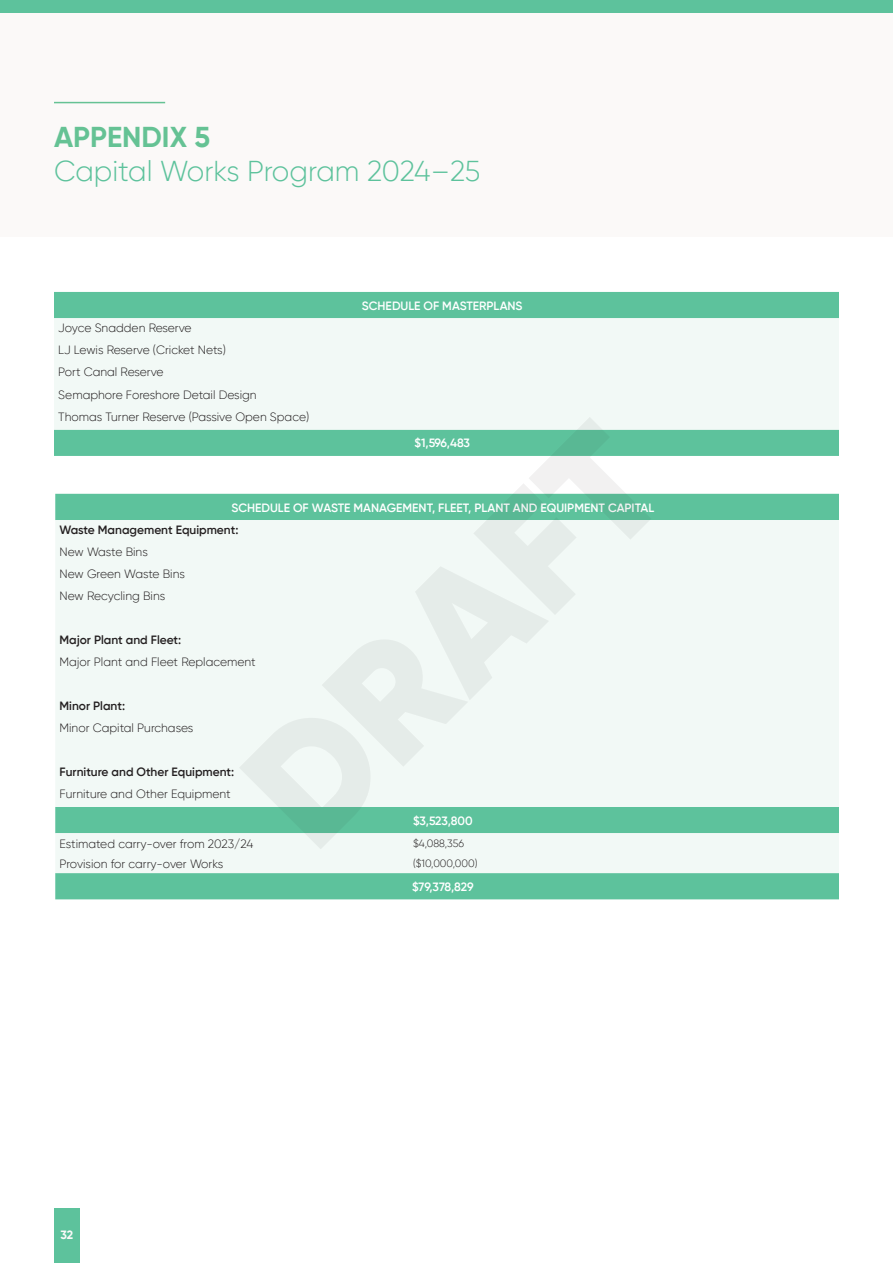
<style>
.page{position:relative;width:893px;height:1263px;background:#fff}
.page>*{position:absolute;margin:0;border:0;box-sizing:border-box;transform-origin:0 0}
.t1{font:300 28.65px "Gilroy";letter-spacing:-.005em;color:#5dc29c}
.t2{font:700 28.65px "Gilroy";color:#65c294}
.t3{font:300 12px "Gilroy";color:#231f20}
.t4{font:600 12px "Gilroy";color:#fff}
.t5{font:600 12px "Gilroy";color:#231f20}
.t6{font:700 12px "Gilroy";color:#fbf9f8}
.t7{font:300 10.5px "Gilroy";color:#231f20}
</style>
<div class="page">
<div style="left:0;top:13px;width:893px;height:224px;background:#fbf9f8"></div>
<div style="left:54px;top:1209px;width:26px;height:54px;background:#5dc29c"></div>
<div style="left:0;top:0;width:893px;height:13px;background:#5dc29c"></div>
<hr style="left:54px;top:102px;width:111px;height:1px;background:#65c294">
<div style="left:54px;top:292px;width:785px;height:164px;background:#5dc29c"></div>
<div style="left:54px;top:318px;width:785px;height:112px;background:#f2f9f6"></div>
<div style="left:55px;top:494px;width:784px;height:405px;background:#5dc29c"></div>
<svg style="left:55px;top:520px;width:784px;height:353px;fill:#f2f9f6"></svg>
<p class="t2" style="left:54px;top:119px;width:158px">APPENDIX 5</p>
<p class="t1" style="left:54px;top:154px;width:428px">Capital Works Program 2024–25</p>
<p class="t3" style="left:58px;top:320px;width:135px">Joyce Snadden Reserve</p>
<p class="t3" style="left:58px;top:342px;width:169px">LJ Lewis Reserve (Cricket Nets)</p>
<p class="t3" style="left:58px;top:365px;width:107px">Port Canal Reserve</p>
<p class="t3" style="left:58px;top:387px;width:200px">Semaphore Foreshore Detail Design</p>
<p class="t3" style="left:58px;top:410px;width:252px">Thomas Turner Reserve (Passive Open Space)</p>
<p class="t4" style="left:362px;top:298px;width:162px">SCHEDULE OF MASTERPLANS</p>
<p class="t4" style="left:414px;top:436px;width:57px">$1,596,483</p>
<p class="t4" style="left:231px;top:500px;width:424px">SCHEDULE OF WASTE MANAGEMENT, FLEET, PLANT AND EQUIPMENT CAPITAL</p>
<p class="t5" style="left:60px;top:522px;width:180px">Waste Management Equipment:</p>
<p class="t3" style="left:60px;top:544px;width:90px">New Waste Bins</p>
<p class="t3" style="left:60px;top:566px;width:127px">New Green Waste Bins</p>
<p class="t3" style="left:60px;top:588px;width:107px">New Recycling Bins</p>
<p class="t5" style="left:60px;top:632px;width:123px">Major Plant and Fleet:</p>
<p class="t3" style="left:60px;top:654px;width:198px">Major Plant and Fleet Replacement</p>
<p class="t5" style="left:60px;top:698px;width:67px">Minor Plant:</p>
<p class="t3" style="left:60px;top:721px;width:135px">Minor Capital Purchases</p>
<p class="t5" style="left:60px;top:765px;width:176px">Furniture and Other Equipment:</p>
<p class="t3" style="left:60px;top:787px;width:173px">Furniture and Other Equipment</p>
<p class="t4" style="left:413px;top:813px;width:61px">$3,523,800</p>
<p class="t3" style="left:60px;top:836px;width:195px">Estimated carry-over from 2023/24</p>
<p class="t7" style="left:413px;top:837px;width:53px">$4,088,356</p>
<p class="t3" style="left:60px;top:856px;width:165px">Provision for carry-over Works</p>
<p class="t7" style="left:413px;top:857px;width:66px">($10,000,000)</p>
<p class="t4" style="left:412px;top:879px;width:63px">$79,378,829</p>
<p class="t6" style="left:60px;top:1227px;width:14px">32</p>
</div>
